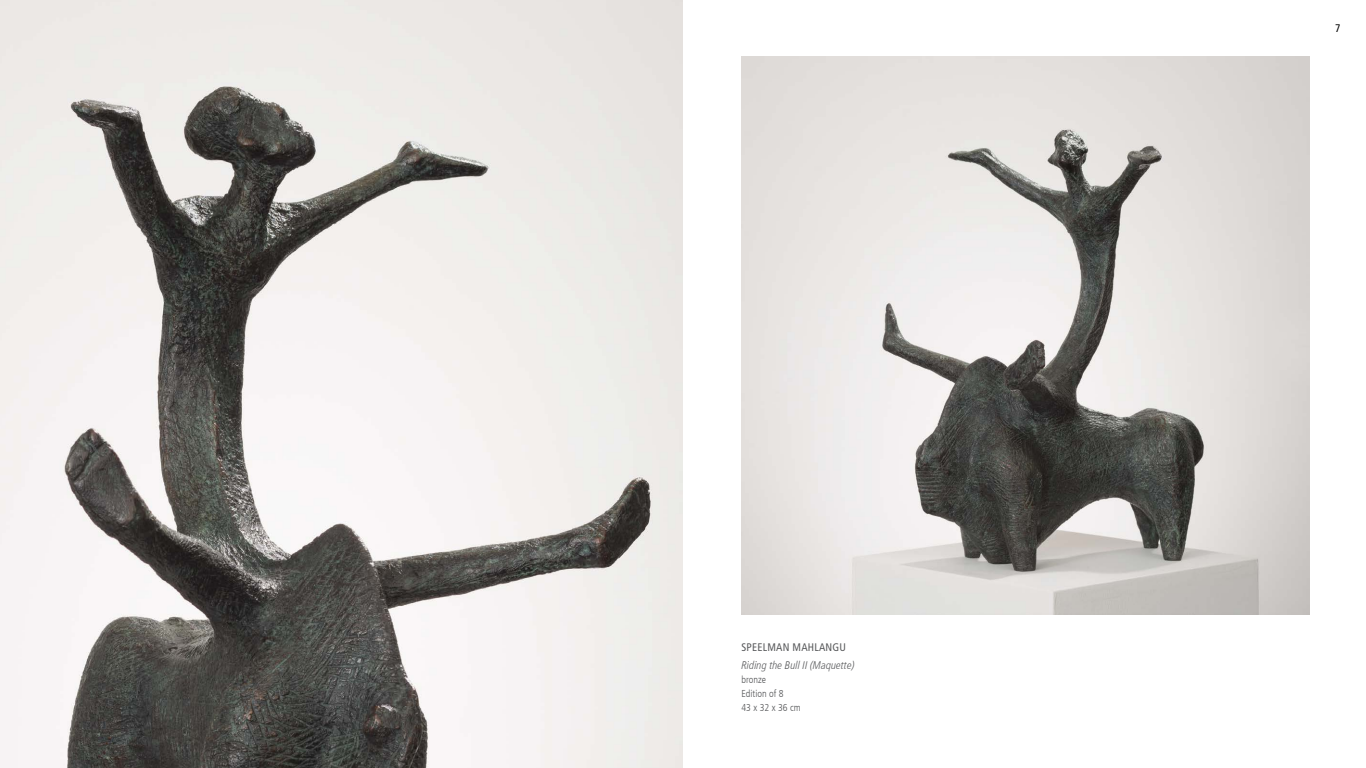
<style>
.page{position:relative;width:1366px;height:768px;background:#fff}
.page>*{position:absolute;margin:0;border:0;box-sizing:border-box;transform-origin:0 0}
.t1{font:italic 300 condensed 11px "Frutiger LT Com";color:#58595b}
.t2{font:condensed 11px "Frutiger LT Com";letter-spacing:.02em;color:#58595b}
.t3{font:condensed 11px "Frutiger LT Com";color:#000}
.t4{font:300 condensed 10px/14px "Frutiger LT Com";color:#58595b}
</style>
<div class="page">
<img style="left:742px;top:57px;width:567px;height:558px">
<img style="left:0;top:0;width:683px;height:768px">
<p class="t2" style="left:741px;top:641px;width:106px">SPEELMAN MAHLANGU</p>
<p class="t1" style="left:741px;top:659px;width:115px">Riding the Bull II (Maquette)</p>
<p class="t4" style="left:742px;top:673px;width:61px">bronze<br>Edition of 8<br>43 x 32 x 36 cm</p>
<p class="t3" style="left:1335px;top:22px;width:7px">7</p>
</div>
